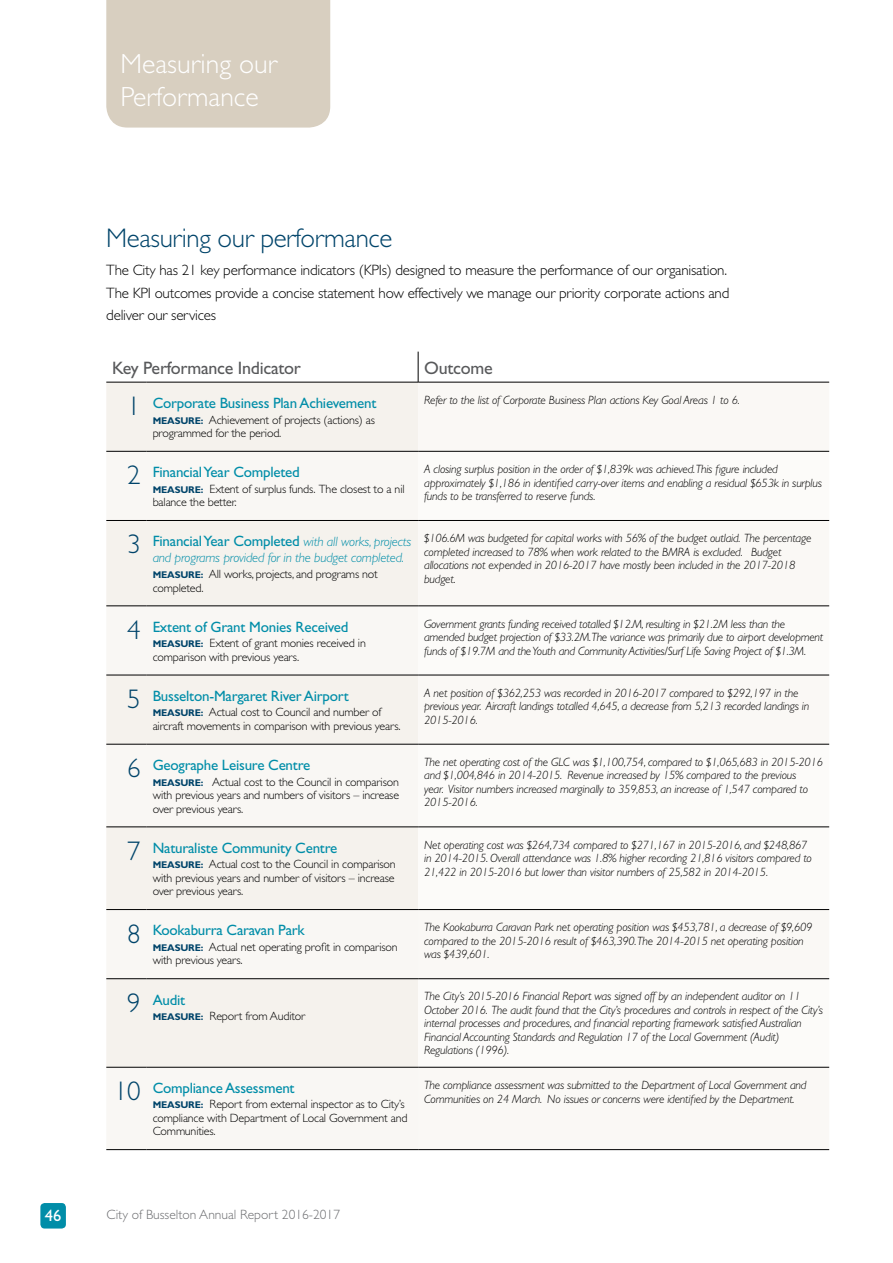
<style>
.page{position:relative;width:893px;height:1263px;background:#fff}
.page>*{position:absolute;margin:0;border:0;box-sizing:border-box;transform-origin:0 0}
.t1{font:300 27.75px/33.3px "Gill Sans";color:#fff}
.t2{font:300 27px "Gill Sans";letter-spacing:-.015em;color:#00446a}
.t3{font:18px "Gill Sans";letter-spacing:-.015em;color:#58595b}
.t4{font:16.5px "Gill Sans";color:#fff}
.t5{font:15px "Gill Sans";letter-spacing:-.015em;color:#008da8}
.t6{font:300 15px/22.5px "Gill Sans CE";letter-spacing:-.015em;color:#000}
.t7{font:italic 300 13.5px "Gill Sans CE";letter-spacing:-.015em;color:#008da8}
.t8{font:300 13.5px "Gill Sans";color:#6d6e71}
.t9{font:italic 300 12px/13.5px "Gill Sans";letter-spacing:-.015em;color:#000}
.t10{font:300 12px/13.5px "Gill Sans";letter-spacing:-.015em;color:#000}
.s1{font-weight:300;font-size:27px;color:#00446a}
.s2{font-weight:700;font-size:9.75px;color:#00446a}
.s3{font-family:"Gill Sans CE";font-weight:300;font-style:italic;font-size:13.5px}
</style>
<div class="page">
<div style="left:40px;top:1203px;width:26px;height:25px;background:#008da8;border-radius:4px"></div>
<div style="left:106px;top:0;width:224px;height:128px;background:#d8cfc0"></div>
<div style="left:106px;top:383px;width:312px;height:68px;background:#f5f2ed"></div>
<div style="left:106px;top:452px;width:312px;height:697px;background:#f9f7f4"></div>
<svg style="left:418px;top:519px;width:411px;height:548px"></svg>
<hr style="left:106px;top:382px;width:41px;height:1px;background:#000">
<hr style="left:147px;top:382px;width:271px;height:1px;background:#000">
<hr style="left:418px;top:382px;width:411px;height:1px;background:#000">
<hr style="left:106px;top:451px;width:41px;height:1px;background:#000">
<hr style="left:147px;top:451px;width:271px;height:1px;background:#000">
<hr style="left:418px;top:451px;width:411px;height:1px;background:#000">
<hr style="left:106px;top:520px;width:41px;height:1px;background:#000">
<hr style="left:147px;top:520px;width:271px;height:1px;background:#000">
<hr style="left:418px;top:520px;width:411px;height:1px;background:#000">
<hr style="left:106px;top:606px;width:41px;height:1px;background:#000">
<hr style="left:147px;top:606px;width:271px;height:1px;background:#000">
<hr style="left:418px;top:606px;width:411px;height:1px;background:#000">
<hr style="left:106px;top:675px;width:41px;height:1px;background:#000">
<hr style="left:147px;top:675px;width:271px;height:1px;background:#000">
<hr style="left:418px;top:675px;width:411px;height:1px;background:#000">
<hr style="left:106px;top:744px;width:41px;height:1px;background:#000">
<hr style="left:147px;top:744px;width:271px;height:1px;background:#000">
<hr style="left:418px;top:744px;width:411px;height:1px;background:#000">
<hr style="left:106px;top:827px;width:41px;height:1px;background:#000">
<hr style="left:147px;top:827px;width:271px;height:1px;background:#000">
<hr style="left:418px;top:827px;width:411px;height:1px;background:#000">
<hr style="left:106px;top:909px;width:41px;height:1px;background:#000">
<hr style="left:147px;top:909px;width:271px;height:1px;background:#000">
<hr style="left:418px;top:909px;width:411px;height:1px;background:#000">
<hr style="left:106px;top:978px;width:41px;height:1px;background:#000">
<hr style="left:147px;top:978px;width:271px;height:1px;background:#000">
<hr style="left:418px;top:978px;width:411px;height:1px;background:#000">
<hr style="left:106px;top:1067px;width:41px;height:1px;background:#000">
<hr style="left:147px;top:1067px;width:271px;height:1px;background:#000">
<hr style="left:418px;top:1067px;width:411px;height:1px;background:#000">
<hr style="left:106px;top:1149px;width:41px;height:1px;background:#000">
<hr style="left:147px;top:1149px;width:271px;height:1px;background:#000">
<hr style="left:418px;top:1149px;width:411px;height:1px;background:#000">
<hr style="left:418px;top:352px;width:1px;height:30px;background:#000">
<p class="t1" style="left:120px;top:47px;width:158px">Measuring our<br>Performance</p>
<p class="t2" style="left:106px;top:222px;width:287px">Measuring our performance</p>
<p class="t6" style="left:106px;top:259px;width:624px">The City has 21 key performance indicators (KPIs) designed to measure the performance of our organisation.<br>The KPI outcomes provide a concise statement how effectively we manage our priority corporate actions and deliver our services</p>
<p class="t3" style="left:112px;top:357px;width:190px">Key Performance Indicator</p>
<p class="t3" style="left:424px;top:357px;width:70px">Outcome</p>
<p class="t5" style="left:127px;top:394px;width:251px"><span class="s1">1</span> Corporate Business Plan Achievement</p>
<p class="t10" style="left:153px;top:413px;width:224px"><span class="s2">MEASURE:</span> Achievement of projects (actions) as programmed for the period.</p>
<p class="t9" style="left:424px;top:393px;width:317px">Refer to the list of Corporate Business Plan actions Key Goal Areas 1 to 6.</p>
<p class="t5" style="left:127px;top:463px;width:174px"><span class="s1">2</span> Financial Year Completed</p>
<p class="t10" style="left:153px;top:482px;width:253px"><span class="s2">MEASURE:</span> Extent of surplus funds. The closest to a nil balance the better.</p>
<p class="t5" style="left:127px;top:532px;width:285px"><span class="s1">3</span> Financial Year Completed <span class="s3">with all works, projects</span></p>
<p class="t7" style="left:153px;top:550px;width:253px">and programs provided for in the budget completed.</p>
<p class="t10" style="left:153px;top:567px;width:227px"><span class="s2">MEASURE:</span> All works, projects, and programs not completed.</p>
<p class="t5" style="left:127px;top:618px;width:223px"><span class="s1">4</span> Extent of Grant Monies Received</p>
<p class="t10" style="left:153px;top:637px;width:215px"><span class="s2">MEASURE:</span> Extent of grant monies received in comparison with previous years.</p>
<p class="t5" style="left:127px;top:687px;width:223px"><span class="s1">5</span> Busselton-Margaret River Airport</p>
<p class="t10" style="left:153px;top:706px;width:248px"><span class="s2">MEASURE:</span> Actual cost to Council and number of aircraft movements in comparison with previous years.</p>
<p class="t5" style="left:127px;top:756px;width:185px"><span class="s1">6</span> Geographe Leisure Centre</p>
<p class="t10" style="left:153px;top:775px;width:248px;text-align:justify"><span class="s2">MEASURE:</span> Actual cost to the Council in comparison with previous years and numbers of visitors – increase over previous years.</p>
<p class="t5" style="left:127px;top:839px;width:212px"><span class="s1">7</span> Naturaliste Community Centre</p>
<p class="t10" style="left:153px;top:858px;width:245px;text-align:justify"><span class="s2">MEASURE:</span> Actual cost to the Council in comparison with previous years and number of visitors – increase over previous years.</p>
<p class="t5" style="left:127px;top:922px;width:179px"><span class="s1">8</span> Kookaburra Caravan Park</p>
<p class="t10" style="left:153px;top:940px;width:247px"><span class="s2">MEASURE:</span> Actual net operating profit in comparison with previous years.</p>
<p class="t5" style="left:127px;top:991px;width:60px"><span class="s1">9</span> Audit</p>
<p class="t10" style="left:153px;top:1009px;width:154px"><span class="s2">MEASURE:</span> Report from Auditor</p>
<p class="t5" style="left:114px;top:1079px;width:182px"><span class="s1">10</span> Compliance Assessment</p>
<p class="t10" style="left:153px;top:1098px;width:256px"><span class="s2">MEASURE:</span> Report from external inspector as to City’s compliance with Department of Local Government and<br>Communities.</p>
<p class="t9" style="left:424px;top:462px;width:399px">A closing surplus position in the order of $1,839k was achieved.This figure included approximately $1,186 in identified carry-over items and enabling a residual $653k in surplus funds to be transferred to reserve funds.</p>
<p class="t9" style="left:424px;top:532px;width:389px">$106.6M was budgeted for capital works with 56% of the budget outlaid. The percentage completed increased to 78% when work related to the BMRA is excluded. Budget allocations not expended in 2016-2017 have mostly been included in the 2017-2018 budget.</p>
<p class="t9" style="left:424px;top:617px;width:400px">Government grants funding received totalled $12.M, resulting in $21.2M less than the amended budget projection of $33.2M.The variance was primarily due to airport development funds of $19.7M and the Youth and Community Activities/Surf Life Saving Project of $1.3M.</p>
<p class="t9" style="left:424px;top:686px;width:387px">A net position of $362,253 was recorded in 2016-2017 compared to $292,197 in the previous year. Aircraft landings totalled 4,645, a decrease from 5,213 recorded landings in<br>2015-2016.</p>
<p class="t9" style="left:424px;top:755px;width:400px">The net operating cost of the GLC was $1,100,754, compared to $1,065,683 in 2015-2016 and $1,004,846 in 2014-2015. Revenue increased by 15% compared to the previous<br>year. Visitor numbers increased marginally to 359,853, an increase of 1,547 compared to 2015-2016.</p>
<p class="t9" style="left:424px;top:838px;width:389px">Net operating cost was $264,734 compared to $271,167 in 2015-2016, and $248,867 in 2014-2015. Overall attendance was 1.8% higher recording 21,816 visitors compared to<br>21,422 in 2015-2016 but lower than visitor numbers of 25,582 in 2014-2015.</p>
<p class="t9" style="left:424px;top:921px;width:390px">The Kookaburra Caravan Park net operating position was $453,781, a decrease of $9,609 compared to the 2015-2016 result of $463,390.The 2014-2015 net operating position was $439,601.</p>
<p class="t9" style="left:424px;top:990px;width:401px">The City’s 2015-2016 Financial Report was signed off by an independent auditor on 11<br>October 2016. The audit found that the City’s procedures and controls in respect of the City’s internal processes and procedures, and financial reporting framework satisfied Australian Financial Accounting Standards and Regulation 17 of the Local Government (Audit)<br>Regulations (1996).</p>
<p class="t9" style="left:424px;top:1078px;width:384px">The compliance assessment was submitted to the Department of Local Government and<br>Communities on 24 March. No issues or concerns were identified by the Department.</p>
<p class="t4" style="left:45px;top:1206px;width:18px">46</p>
<p class="t8" style="left:107px;top:1207px;width:235px">City of Busselton Annual Report 2016-2017</p>
</div>
